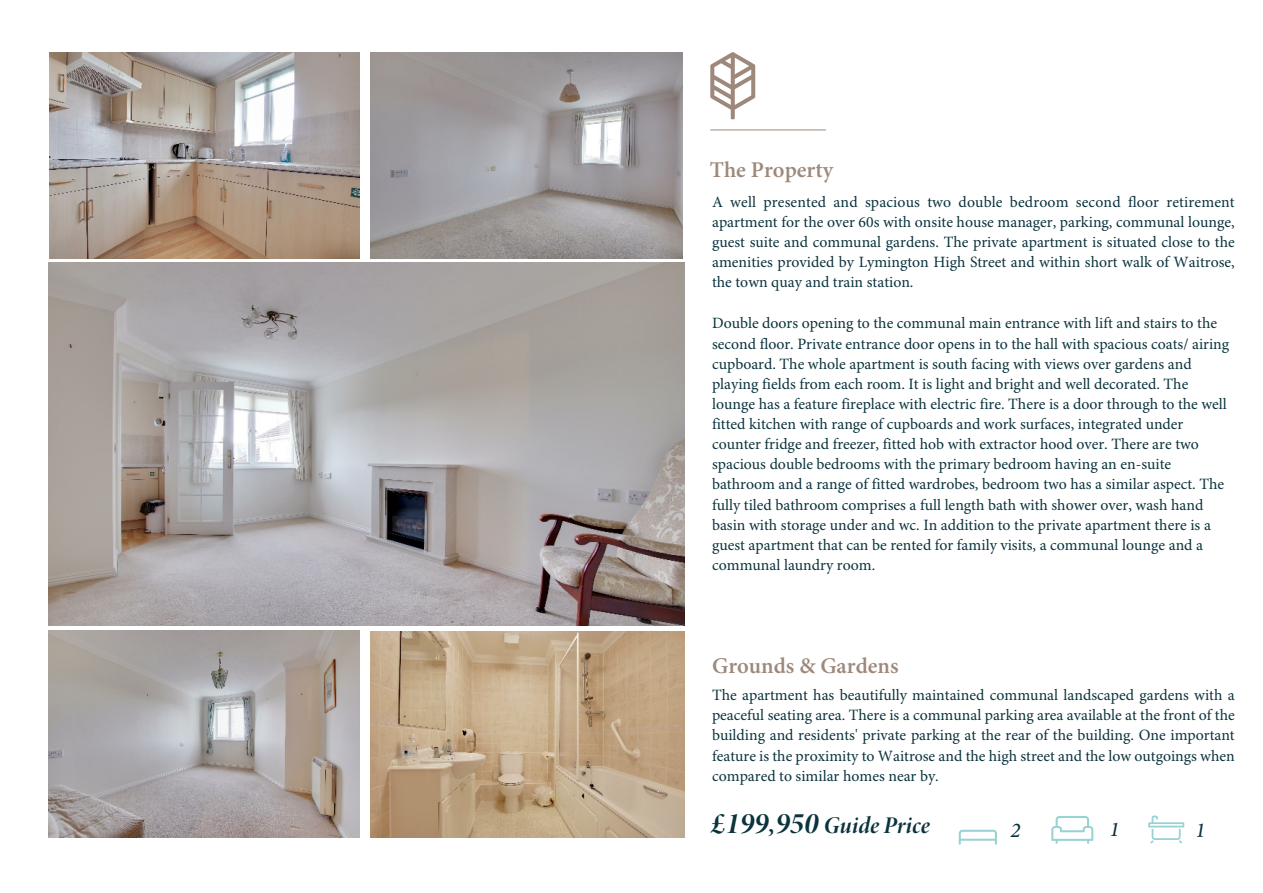
<style>
.page{position:relative;width:1263px;height:893px;background:#fff}
.page>*{position:absolute;margin:0;border:0;box-sizing:border-box;transform-origin:0 0}
.t1{font:24px "Minion Pro Bold It Disp";color:#0b333d}
.t2{font:600 22.5px "Minion Pro";color:#9e887b}
.t3{font:italic 500 21px "Minion Pro";color:#0b333d}
.t4{font:15.75px/20.1px "Minion Pro";color:#0b333d;text-align:justify}
.s1{font-size:30px}
</style>
<div class="page">
<hr style="left:710px;top:130px;width:116px;height:1px;background:#9e887b">
<svg style="left:710px;top:52px;width:45px;height:67px"></svg>
<img style="left:48px;top:263px;width:636px;height:363px">
<img style="left:49px;top:52px;width:310px;height:207px">
<img style="left:370px;top:53px;width:312px;height:205px">
<img style="left:48px;top:631px;width:311px;height:207px">
<img style="left:370px;top:631px;width:314px;height:206px">
<svg style="left:1148px;top:815px;width:36px;height:28px"></svg>
<svg style="left:1051px;top:816px;width:42px;height:28px"></svg>
<svg style="left:959px;top:830px;width:38px;height:15px"></svg>
<hr style="left:960px;top:839px;width:36px;height:2px;background:#98d2d4">
<h2 class="t2" style="left:710px;top:161px;width:125px">The Property</h2>
<p class="t4" style="left:712px;top:193px;width:524px">A well presented and spacious two double bedroom second floor retirement apartment for the over 60s with onsite house manager, parking, communal lounge, guest suite and communal gardens. The private apartment is situated close to the amenities provided by Lymington High Street and within short walk of Waitrose, the town quay and train station.</p>
<p class="t4" style="left:712px;top:315px;width:519px;text-align:left">Double doors opening to the communal main entrance with lift and stairs to the second floor. Private entrance door opens in to the hall with spacious coats/ airing cupboard. The whole apartment is south facing with views over gardens and playing fields from each room. It is light and bright and well decorated. The lounge has a feature fireplace with electric fire. There is a door through to the well fitted kitchen with range of cupboards and work surfaces, integrated under counter fridge and freezer, fitted hob with extractor hood over. There are two spacious double bedrooms with the primary bedroom having an en-suite bathroom and a range of fitted wardrobes, bedroom two has a similar aspect. The fully tiled bathroom comprises a full length bath with shower over, wash hand basin with storage under and wc. In addition to the private apartment there is a guest apartment that can be rented for family visits, a communal lounge and a communal laundry room.</p>
<h2 class="t2" style="left:712px;top:657px;width:188px">Grounds &amp; Gardens</h2>
<p class="t4" style="left:712px;top:686px;width:524px">The apartment has beautifully maintained communal landscaped gardens with a peaceful seating area. There is a communal parking area available at the front of the building and residents' private parking at the rear of the building. One important feature is the proximity to Waitrose and the high street and the low outgoings when compared to similar homes near by.</p>
<h3 class="t3" style="left:1010px;top:822px;width:12px">2</h3>
<h3 class="t3" style="left:1109px;top:821px;width:12px">1</h3>
<h1 class="t1" style="left:711px;top:816px;width:220px"><span class="s1">£199,950</span> Guide Price</h1>
</div>
